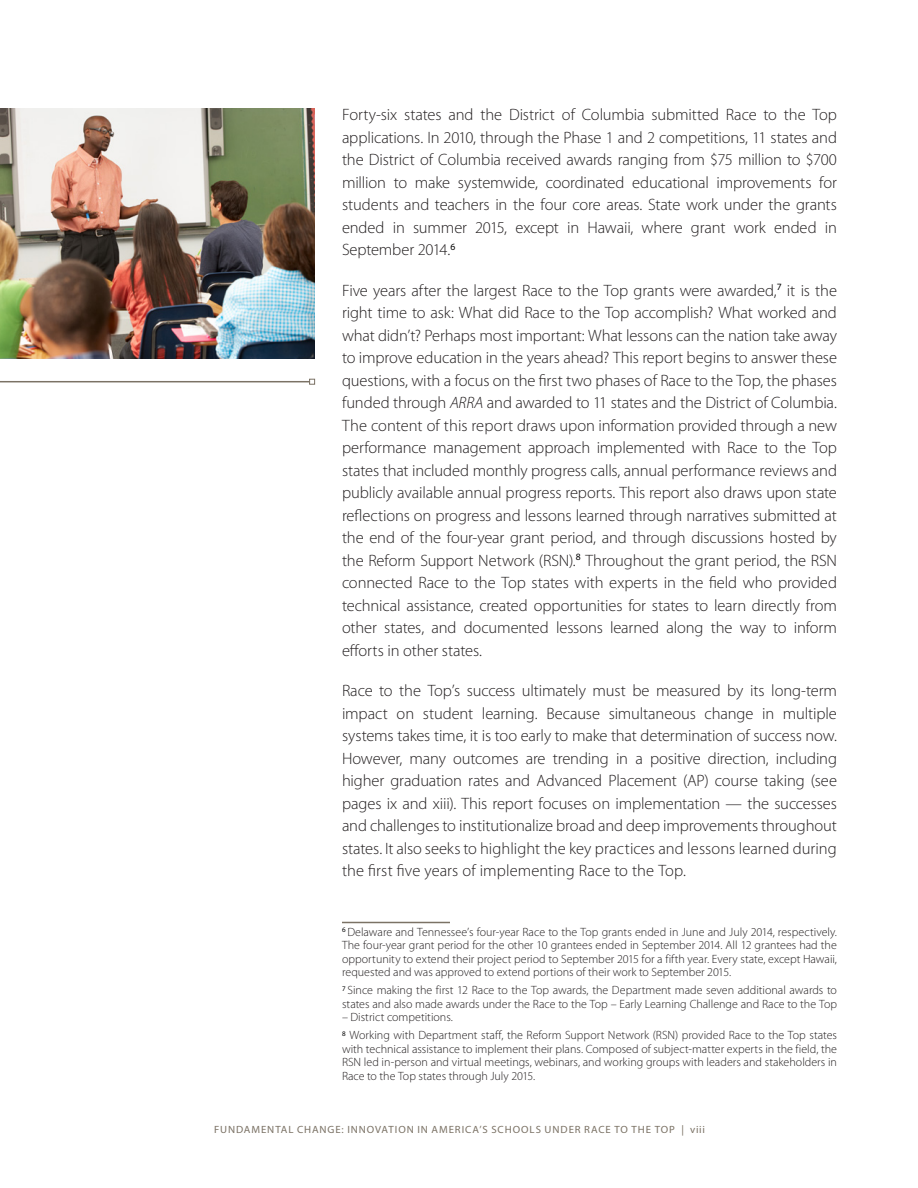
<style>
.page{position:relative;width:918px;height:1188px;background:#fff}
.page>*{position:absolute;margin:0;border:0;box-sizing:border-box;transform-origin:0 0}
.text{font:300 16.5px/22.5px "Myriad Pro";letter-spacing:-.005em;color:#231f20;text-align:justify}
.Footnote_text{font:300 12px/13.5px "Myriad Pro";color:#231f20;text-align:justify}
.t1{font:10.5px "Myriad Pro";letter-spacing:.085em;color:#7b7265}
.s1{font-style:italic}
</style>
<div class="page">
<hr style="left:342px;top:922px;width:108px;height:1px;background:#7b7265">
<img style="left:0;top:108px;width:315px;height:250px">
<hr style="left:0;top:381px;width:310px;height:1px;background:#7b7265">
<svg style="left:309px;top:378px;width:6px;height:7px"></svg>
<p class="text" style="left:342px;top:104px;width:497px">Forty-six states and the District of Columbia submitted Race to the Top applications. In 2010, through the Phase 1 and 2 competitions, 11 states and the District of Columbia received awards ranging from $75 million to $700 million to make systemwide, coordinated educational improvements for students and teachers in the four core areas. State work under the grants ended in summer 2015, except in Hawaii, where grant work ended in September 2014.<sup>6</sup></p>
<p class="text" style="left:342px;top:279px;width:497px">Five years after the largest Race to the Top grants were awarded,<sup>7</sup> it is the right time to ask: What did Race to the Top accomplish? What worked and what didn’t? Perhaps most important: What lessons can the nation take away to improve education in the years ahead? This report begins to answer these questions, with a focus on the first two phases of Race to the Top, the phases funded through <span class="s1">ARRA</span> and awarded to 11 states and the District of Columbia.<br>The content of this report draws upon information provided through a new performance management approach implemented with Race to the Top states that included monthly progress calls, annual performance reviews and publicly available annual progress reports. This report also draws upon state reflections on progress and lessons learned through narratives submitted at the end of the four-year grant period, and through discussions hosted by the Reform Support Network (RSN).<sup>8</sup> Throughout the grant period, the RSN connected Race to the Top states with experts in the field who provided technical assistance, created opportunities for states to learn directly from other states, and documented lessons learned along the way to inform efforts in other states.</p>
<p class="text" style="left:342px;top:680px;width:497px">Race to the Top’s success ultimately must be measured by its long-term impact on student learning. Because simultaneous change in multiple systems takes time, it is too early to make that determination of success now.<br>However, many outcomes are trending in a positive direction, including higher graduation rates and Advanced Placement (AP) course taking (see pages ix and xiii). This report focuses on implementation — the successes and challenges to institutionalize broad and deep improvements throughout states. It also seeks to highlight the key practices and lessons learned during the first five years of implementing Race to the Top.</p>
<p class="Footnote_text" style="left:342px;top:925px;width:497px"><sup>6</sup> Delaware and Tennessee’s four-year Race to the Top grants ended in June and July 2014, respectively.<br>The four-year grant period for the other 10 grantees ended in September 2014. All 12 grantees had the opportunity to extend their project period to September 2015 for a fifth year. Every state, except Hawaii, requested and was approved to extend portions of their work to September 2015.</p>
<p class="Footnote_text" style="left:342px;top:984px;width:497px"><sup>7</sup> Since making the first 12 Race to the Top awards, the Department made seven additional awards to states and also made awards under the Race to the Top – Early Learning Challenge and Race to the Top</p>
<p class="Footnote_text" style="left:342px;top:1011px;width:113px">– District competitions.</p>
<p class="Footnote_text" style="left:342px;top:1029px;width:497px"><sup>8</sup> Working with Department staff, the Reform Support Network (RSN) provided Race to the Top states with technical assistance to implement their plans. Composed of subject-matter experts in the field, the RSN led in-person and virtual meetings, webinars, and working groups with leaders and stakeholders in Race to the Top states through July 2015.</p>
<p class="t1" style="left:214px;top:1124px;width:492px">FUNDAMENTAL CHANGE: INNOVATION IN AMERICA’S SCHOOLS UNDER RACE TO THE TOP | viii</p>
</div>
